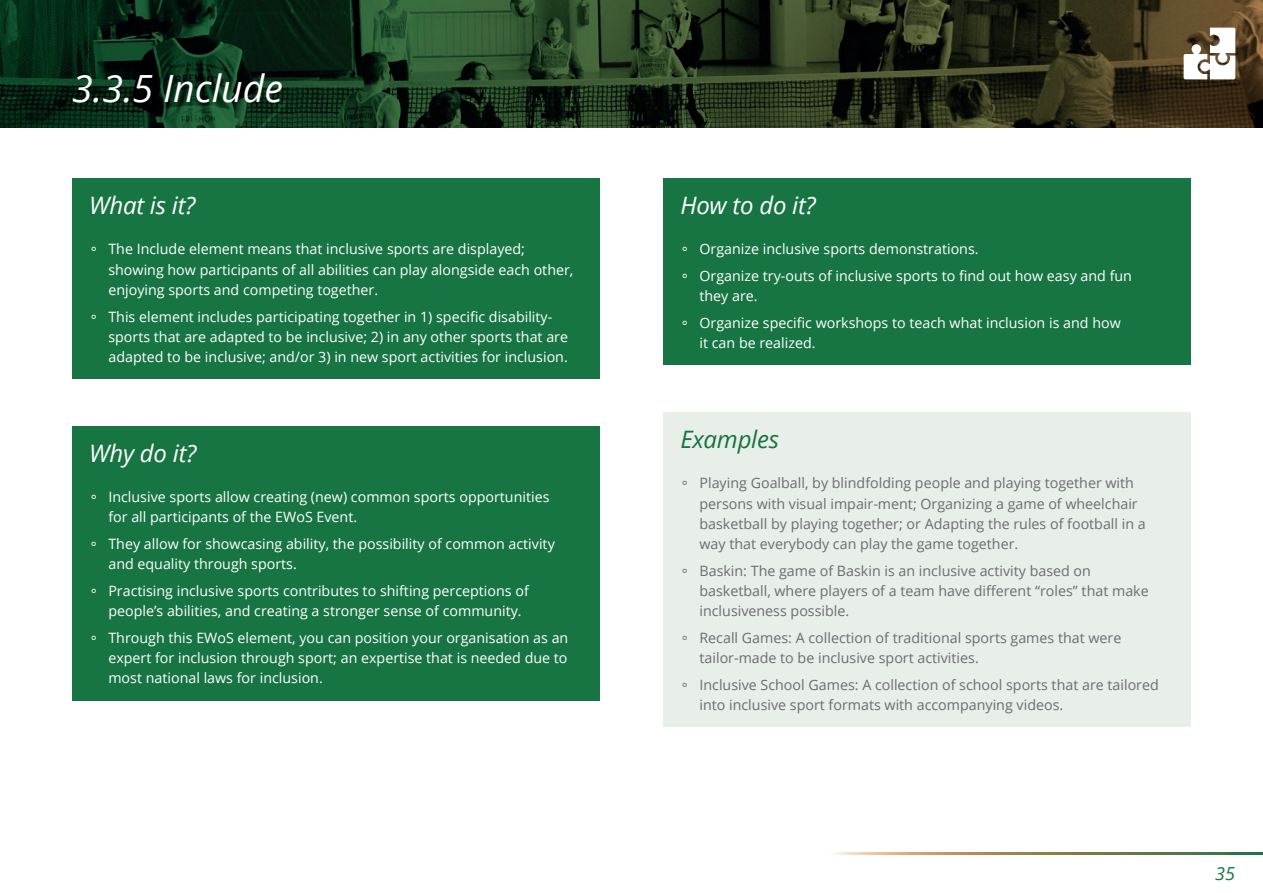
<style>
.page{position:relative;width:1263px;height:893px;background:#fff}
.page>*{position:absolute;margin:0;border:0;box-sizing:border-box;transform-origin:0 0}
.t1{font:italic 37.5px "Open Sans";color:#fff}
.t2{font:italic 24px "Open Sans";letter-spacing:-.01em;color:#fff}
.t3{font:italic 24px "Open Sans";letter-spacing:-.01em;color:#177443}
.t4{font:italic 18px "Open Sans";color:#177443}
.t5{font:14.25px/20.2px "Open Sans";color:#fff}
.t6{font:14.25px/20.2px "Open Sans";color:#6c6d70}
</style>
<div class="page">
<img style="left:833px;top:853px;width:430px;height:2px">
<img style="left:0;top:0;width:1263px;height:128px">
<div style="left:72px;top:179px;width:528px;height:200px;background:#177443"></div>
<div style="left:72px;top:426px;width:528px;height:274px;background:#177443"></div>
<div style="left:663px;top:179px;width:528px;height:186px;background:#177443"></div>
<svg style="left:1183px;top:28px;width:52px;height:51px"></svg>
<div style="left:663px;top:413px;width:528px;height:314px;background:#e8eee8"></div>
<h1 class="t1" style="left:72px;top:63px;width:212px">3.3.5 Include</h1>
<h2 class="t2" style="left:89px;top:189px;width:108px">What is it?</h2>
<p class="t5" style="left:108px;top:239px;width:466px;text-indent:-18px">° The Include element means that inclusive sports are displayed; showing how participants of all abilities can play alongside each other, enjoying sports and competing together.</p>
<p class="t5" style="left:108px;top:306px;width:461px;text-indent:-18px">° This element includes participating together in 1) specific disability&shy;sports that are adapted to be inclusive; 2) in any other sports that are adapted to be inclusive; and/or 3) in new sport activities for inclusion.</p>
<h2 class="t2" style="left:89px;top:436px;width:109px">Why do it?</h2>
<p class="t5" style="left:108px;top:486px;width:443px;text-indent:-18px">° Inclusive sports allow creating (new) common sports opportunities for all participants of the EWoS Event.</p>
<p class="t5" style="left:108px;top:533px;width:448px;text-indent:-18px">° They allow for showcasing ability, the possibility of common activity and equality through sports.</p>
<p class="t5" style="left:108px;top:580px;width:422px;text-indent:-18px">° Practising inclusive sports contributes to shifting perceptions of people’s abilities, and creating a stronger sense of community.</p>
<p class="t5" style="left:108px;top:627px;width:461px;text-align:justify;text-indent:-18px">° Through this EWoS element, you can position your organisation as an expert for inclusion through sport; an expertise that is needed due to most national laws for inclusion.</p>
<h2 class="t2" style="left:680px;top:189px;width:137px">How to do it?</h2>
<p class="t5" style="left:682px;top:236px;width:452px;line-height:26.5px">° Organize inclusive sports demonstrations.<br>° Organize try-outs of inclusive sports to find out how easy and fun</p>
<p class="t5" style="left:682px;top:283px;width:440px;line-height:26.5px;text-indent:18px">they are.<br>° Organize specific workshops to teach what inclusion is and how</p>
<p class="t5" style="left:699px;top:333px;width:118px">it can be realized.</p>
<h2 class="t3" style="left:680px;top:423px;width:100px">Examples</h2>
<p class="t6" style="left:699px;top:473px;width:448px;text-indent:-18px">° Playing Goalball, by blindfolding people and playing together with persons with visual impair-ment; Organizing a game of wheelchair basketball by playing together; or Adapting the rules of football in a way that everybody can play the game together.</p>
<p class="t6" style="left:699px;top:560px;width:451px;text-indent:-18px">° Baskin: The game of Baskin is an inclusive activity based on basketball, where players of a team have different “roles” that make inclusiveness possible.</p>
<p class="t6" style="left:699px;top:627px;width:423px;text-indent:-18px">° Recall Games: A collection of traditional sports games that were tailor-made to be inclusive sport activities.</p>
<p class="t6" style="left:699px;top:674px;width:461px;text-indent:-18px">° Inclusive School Games: A collection of school sports that are tailored into inclusive sport formats with accompanying videos.</p>
<p class="t4" style="left:1215px;top:861px;width:21px">35</p>
</div>
